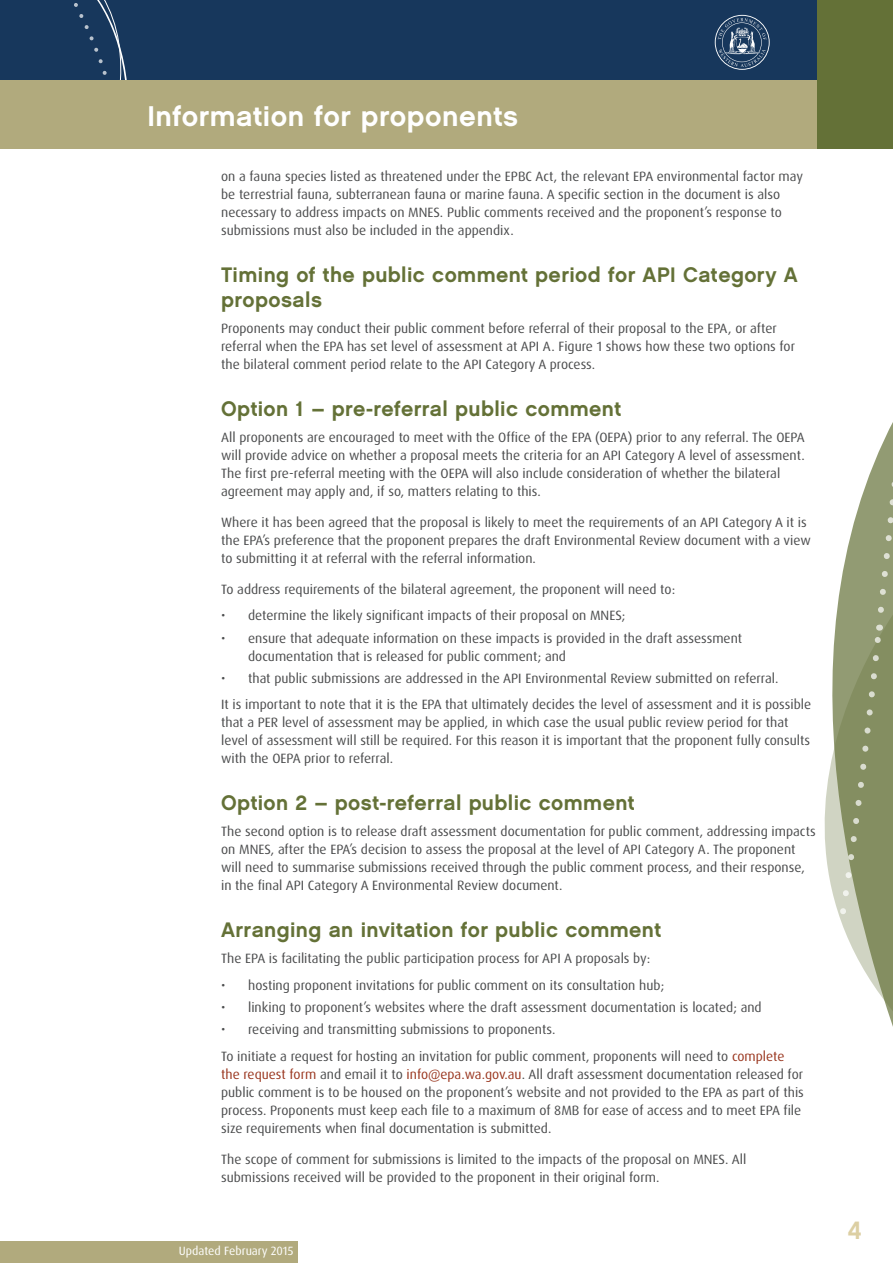
<style>
.page{position:relative;width:893px;height:1263px;background:#fff}
.page>*{position:absolute;margin:0;border:0;box-sizing:border-box;transform-origin:0 0}
.H_main_factsheet{font:28.5px "Chalet New York Nineteen Sixty";letter-spacing:.02em;color:#fff}
.t1{font:25.05px "Chalet New York Nineteen Sixty";color:#dccfa3}
.t2{font:21px/25.2px "Chalet New York Nineteen Sixty";letter-spacing:.02em;color:#647137}
.bullets{font:13.5px/18px "Dax OT";color:#4b4c4d}
.t3{font:12px "Dax OT";color:#fff}
.s1{color:#9a3720}
</style>
<div class="page">
<div style="left:0;top:0;width:893px;height:141px;background:#17375c"></div>
<svg style="left:74px;top:0;width:53px;height:80px"></svg>
<div style="left:0;top:80px;width:893px;height:69px;background:#b1aa7d"></div>
<div style="left:818px;top:0;width:75px;height:149px;background:#647137"></div>
<svg style="left:715px;top:15px;width:55px;height:55px"></svg>
<div style="left:0;top:1242px;width:298px;height:21px;background:#b1aa7d"></div>
<svg style="left:824px;top:422px;width:69px;height:605px"></svg>
<p class="H_main_factsheet" style="left:147px;top:98px;width:372px">Information for proponents</p>
<p class="bullets" style="left:221px;top:168px;width:583px">on a fauna species listed as threatened under the EPBC Act, the relevant EPA environmental factor may be terrestrial fauna, subterranean fauna or marine fauna. A specific section in the document is also necessary to address impacts on MNES. Public comments received and the proponent’s response to submissions must also be included in the appendix.</p>
<h4 class="t2" style="left:221px;top:261px;width:578px">Timing of the public comment period for API Category A proposals</h4>
<p class="bullets" style="left:221px;top:320px;width:575px">Proponents may conduct their public comment before referral of their proposal to the EPA, or after referral when the EPA has set level of assessment at API A. Figure 1 shows how these two options for the bilateral comment period relate to the API Category A process.</p>
<h4 class="t2" style="left:221px;top:396px;width:401px">Option 1 – pre-referral public comment</h4>
<p class="bullets" style="left:221px;top:429px;width:585px">All proponents are encouraged to meet with the Office of the EPA (OEPA) prior to any referral. The OEPA will provide advice on whether a proposal meets the criteria for an API Category A level of assessment.<br>The first pre-referral meeting with the OEPA will also include consideration of whether the bilateral agreement may apply and, if so, matters relating to this.</p>
<p class="bullets" style="left:221px;top:514px;width:591px">Where it has been agreed that the proposal is likely to meet the requirements of an API Category A it is the EPA’s preference that the proponent prepares the draft Environmental Review document with a view to submitting it at referral with the referral information.</p>
<p class="bullets" style="left:221px;top:580px;width:456px">To address requirements of the bilateral agreement, the proponent will need to:</p>
<p class="bullets" style="left:221px;top:607px;width:406px">• determine the likely significant impacts of their proposal on MNES;</p>
<p class="bullets" style="left:248px;top:629px;width:496px;text-indent:-27px">• ensure that adequate information on these impacts is provided in the draft assessment documentation that is released for public comment; and</p>
<p class="bullets" style="left:221px;top:669px;width:559px">• that public submissions are addressed in the API Environmental Review submitted on referral.</p>
<p class="bullets" style="left:221px;top:696px;width:592px">It is important to note that it is the EPA that ultimately decides the level of assessment and it is possible that a PER level of assessment may be applied, in which case the usual public review period for that level of assessment will still be required. For this reason it is important that the proponent fully consults with the OEPA prior to referral.</p>
<h4 class="t2" style="left:221px;top:790px;width:415px">Option 2 – post-referral public comment</h4>
<p class="bullets" style="left:221px;top:823px;width:596px">The second option is to release draft assessment documentation for public comment, addressing impacts on MNES, after the EPA’s decision to assess the proposal at the level of API Category A. The proponent will need to summarise submissions received through the public comment process, and their response, in the final API Category A Environmental Review document.</p>
<h4 class="t2" style="left:221px;top:917px;width:441px">Arranging an invitation for public comment</h4>
<p class="bullets" style="left:221px;top:950px;width:431px">The EPA is facilitating the public participation process for API A proposals by:</p>
<p class="bullets" style="left:221px;top:976px;width:445px">• hosting proponent invitations for public comment on its consultation hub;</p>
<p class="bullets" style="left:221px;top:999px;width:542px">• linking to proponent’s websites where the draft assessment documentation is located; and</p>
<p class="bullets" style="left:221px;top:1021px;width:336px">• receiving and transmitting submissions to proponents.</p>
<p class="bullets" style="left:221px;top:1047px;width:584px">To initiate a request for hosting an invitation for public comment, proponents will need to <span class="s1">complete the request form</span> and email it to <span class="s1">info@epa.wa.gov.au</span>. All draft assessment documentation released for public comment is to be housed on the proponent’s website and not provided to the EPA as part of this process. Proponents must keep each file to a maximum of 8MB for ease of access and to meet EPA file size requirements when final documentation is submitted.</p>
<p class="bullets" style="left:221px;top:1150px;width:527px">The scope of comment for submissions is limited to the impacts of the proposal on MNES. All submissions received will be provided to the proponent in their original form.</p>
<p class="t3" style="left:179px;top:1243px;width:116px">Updated February 2015</p>
<h2 class="t1" style="left:848px;top:1215px;width:15px">4</h2>
</div>
